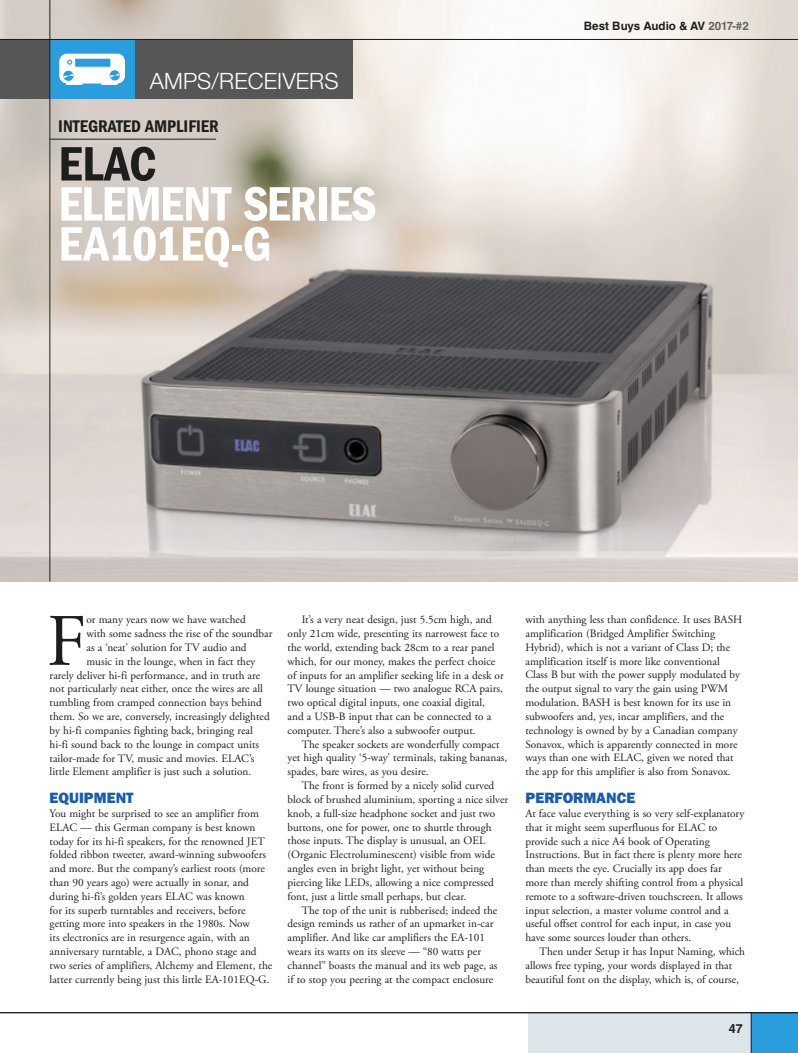
<style>
.page{position:relative;width:798px;height:1053px;background:#fff}
.page>*{position:absolute;margin:0;border:0;box-sizing:border-box;transform-origin:0 0}
.t1{font:73.75px "Adobe Garamond Pro";color:#1e1e1c}
.t2{font:50px/40px "ITC Franklin Gothic Std Dm Cd";letter-spacing:-.02em;color:#fff}
.t3{font:50px "ITC Franklin Gothic Std Dm Cd";color:#1e1e1c}
.t4{font:300 22.5px "Helvetica Neue LT Std";letter-spacing:.005em;color:#fff}
.t5{font:17.5px "ITC Franklin Gothic Std Dm Cd";color:#1e1e1c}
.t6{font:15px "ITC Franklin Gothic Std Hvy";color:#1b5ca5}
.t7{font:700 12.5px "Helvetica LT Std";color:#1e1e1c}
.t8{font:700 11.62px "Helvetica LT Std";color:#1e1e1c}
.t9{font:11.25px/13.9px "Adobe Garamond Pro";color:#1e1e1c}
.s1{color:#626262}
</style>
<div class="page">
<div style="left:750px;top:1012px;width:47px;height:40px;background:#2c9ddc"></div>
<div style="left:528px;top:1012px;width:223px;height:40px;background:#dde5eb"></div>
<img style="left:0;top:0;width:797px;height:581px">
<div style="left:0;top:39px;width:352px;height:60px;background:#565656"></div>
<div style="left:50px;top:39px;width:84px;height:60px;background:#2c9ddc"></div>
<svg style="left:59px;top:54px;width:66px;height:31px"></svg>
<hr style="left:750px;top:1012px;width:1px;height:40px;background:#1e1e1c">
<hr style="left:0;top:1012px;width:797px;height:1px;background:#1e1e1c">
<hr style="left:50px;top:0;width:1px;height:581px;background:#1e1e1c">
<hr style="left:0;top:39px;width:797px;height:1px;background:#1e1e1c">
<hr style="left:50px;top:139px;width:166px;height:1px;background:#1e1e1c">
<h3 class="t4" style="left:150px;top:67px;width:190px">AMPS/RECEIvERS</h3>
<h3 class="t5" style="left:58px;top:117px;width:162px">INTEGRATED AMPLIFIER</h3>
<h2 class="t3" style="left:58px;top:135px;width:99px">ELAC</h2>
<h2 class="t2" style="left:58px;top:184px;width:320px">ELEMENT SERIES<br>EA101EQ-G</h2>
<p class="t8" style="left:583px;top:18px;width:166px">Best Buys Audio &amp; AV <span class="s1">2017-#2</span></p>
<h1 class="t1" style="left:47px;top:597px;width:41px">F</h1>
<p class="t9" style="left:86px;top:613px;width:161px">or many years now we have watched</p>
<p class="t9" style="left:86px;top:627px;width:187px">with some sadness the rise of the soundbar</p>
<p class="t9" style="left:86px;top:640px;width:162px">as a ‘neat’ solution for TV audio and</p>
<p class="t9" style="left:86px;top:654px;width:170px">music in the lounge, when in fact they</p>
<p class="t9" style="left:50px;top:668px;width:212px">rarely deliver hi-fi performance, and in truth are</p>
<p class="t9" style="left:50px;top:682px;width:215px">not particularly neat either, once the wires are all</p>
<p class="t9" style="left:50px;top:696px;width:214px">tumbling from cramped connection bays behind</p>
<p class="t9" style="left:50px;top:710px;width:221px">them. So we are, conversely, increasingly delighted</p>
<p class="t9" style="left:50px;top:723px;width:204px">by hi-fi companies fighting back, bringing real</p>
<p class="t9" style="left:50px;top:737px;width:211px">hi-fi sound back to the lounge in compact units</p>
<p class="t9" style="left:50px;top:751px;width:206px">tailor-made for TV, music and movies. ELAC’s</p>
<p class="t9" style="left:50px;top:765px;width:203px">little Element amplifier is just such a solution.</p>
<h3 class="t6" style="left:50px;top:789px;width:86px">EQUIPMENT</h3>
<p class="t9" style="left:50px;top:806px;width:224px">You might be surprised to see an amplifier from ELAC — this German company is best known today for its hi-fi speakers, for the renowned JET folded ribbon tweeter, award-winning subwoofers and more. But the company’s earliest roots (more than 90 years ago) were actually in sonar, and during hi-fi’s golden years ELAC was known<br>for its superb turntables and receivers, before getting more into speakers in the 1980s. Now<br>its electronics are in resurgence again, with an anniversary turntable, a DAC, phono stage and two series of amplifiers, Alchemy and Element, the latter currently being just this little EA-101EQ-G.</p>
<p class="t9" style="left:287px;top:613px;width:217px;text-indent:14px">It’s a very neat design, just 5.5cm high, and only 21cm wide, presenting its narrowest face to the world, extending back 28cm to a rear panel which, for our money, makes the perfect choice of inputs for an amplifier seeking life in a desk or TV lounge situation — two analogue RCA pairs, two optical digital inputs, one coaxial digital, and a USB-B input that can be connected to a computer. There’s also a subwoofer output.</p>
<p class="t9" style="left:287px;top:737px;width:221px;text-indent:14px">The speaker sockets are wonderfully compact yet high quality ‘5-way’ terminals, taking bananas, spades, bare wires, as you desire.</p>
<p class="t9" style="left:287px;top:779px;width:222px;text-indent:14px">The front is formed by a nicely solid curved block of brushed aluminium, sporting a nice silver knob, a full-size headphone socket and just two buttons, one for power, one to shuttle through those inputs. The display is unusual, an OEL (Organic Electroluminescent) visible from wide angles even in bright light, yet without being piercing like LEDs, allowing a nice compressed font, just a little small perhaps, but clear.</p>
<p class="t9" style="left:287px;top:903px;width:211px;text-indent:14px">The top of the unit is rubberised; indeed the design reminds us rather of an upmarket in-car amplifier. And like car amplifiers the EA-101 wears its watts on its sleeve — “80 watts per channel” boasts the manual and its web page, as if to stop you peering at the compact enclosure</p>
<p class="t9" style="left:525px;top:613px;width:218px">with anything less than confidence. It uses BASH amplification (Bridged Amplifier Switching Hybrid), which is not a variant of Class D; the amplification itself is more like conventional Class B but with the power supply modulated by the output signal to vary the gain using PWM modulation. BASH is best known for its use in subwoofers and, yes, incar amplifiers, and the technology is owned by by a Canadian company Sonavox, which is apparently connected in more ways than one with ELAC, given we noted that the app for this amplifier is also from Sonavox.</p>
<h3 class="t6" style="left:525px;top:789px;width:112px">PERFORMANCE</h3>
<p class="t9" style="left:525px;top:806px;width:220px">At face value everything is so very self-explanatory that it might seem superfluous for ELAC to provide such a nice A4 book of Operating Instructions. But in fact there is plenty more here than meets the eye. Crucially its app does far more than merely shifting control from a physical remote to a software-driven touchscreen. It allows input selection, a master volume control and a useful offset control for each input, in case you have some sources louder than others.</p>
<p class="t9" style="left:525px;top:944px;width:221px;text-indent:14px">Then under Setup it has Input Naming, which allows free typing, your words displayed in that beautiful font on the display, which is, of course,</p>
<p class="t7" style="left:728px;top:1021px;width:15px">47</p>
</div>
